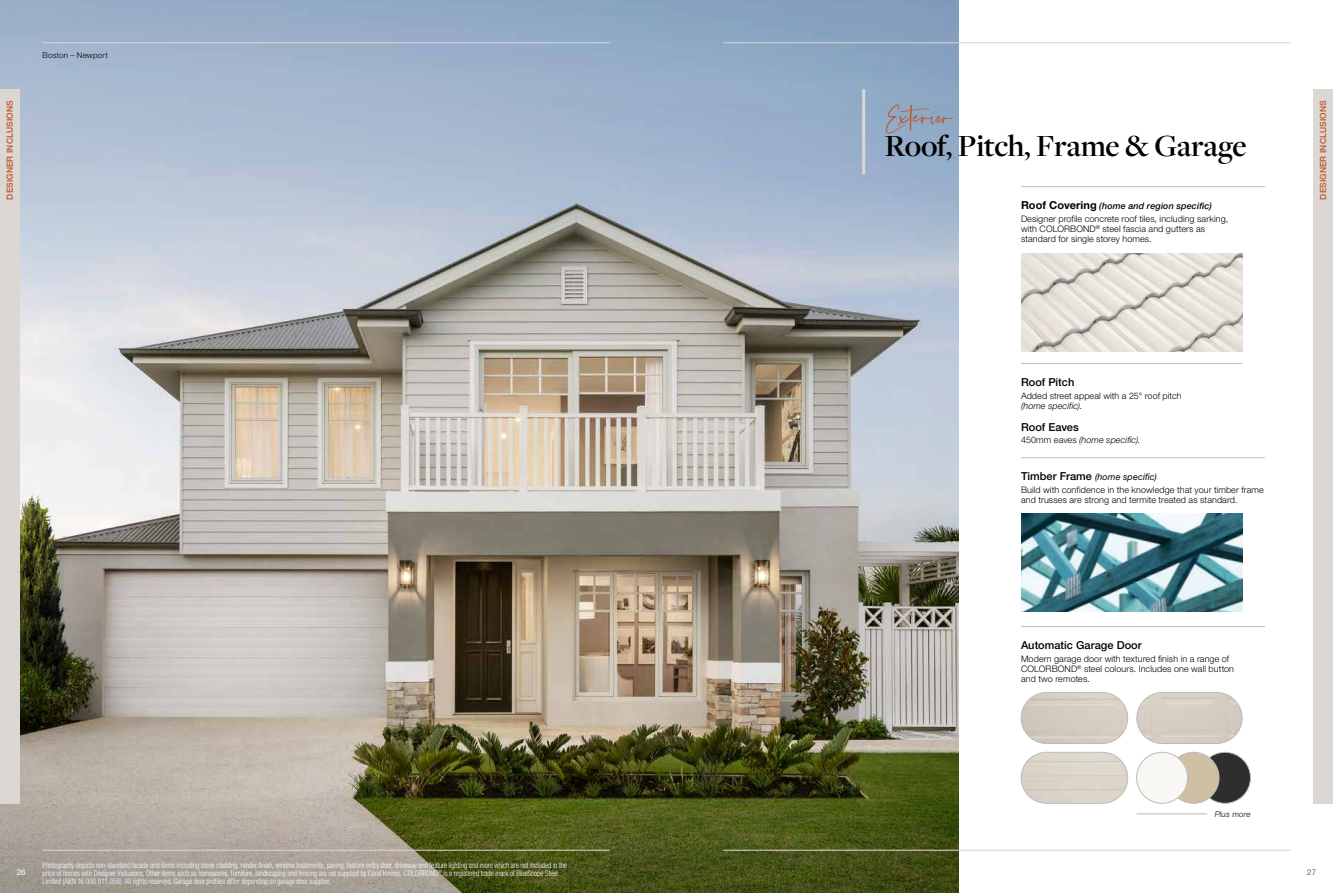
<style>
.page{position:relative;width:1333px;height:893px;background:#fff}
.page>*{position:absolute;margin:0;border:0;box-sizing:border-box;transform-origin:0 0}
.t1{font:600 32px "Freight Disp Pro";letter-spacing:-.01em;color:#000}
.t2{font:32px "Silver South Script";letter-spacing:.01em;color:#bf5127}
.t3{font:500 11px "Helvetica Neue LT Pro";letter-spacing:.005em;color:#000}
.t4{font:300 9px/10px "Helvetica Neue LT Pro";letter-spacing:.01em;color:#000}
.t5{font:italic 300 9px "Helvetica Neue LT Pro";letter-spacing:.01em;color:#000}
.t6{font:500 8.5px "Helvetica Neue LT Pro";letter-spacing:.015em;color:#bf5127}
.t7{font:300 condensed 8px/8px "Helvetica Neue LT Pro";color:#fff;scale:.9 1}
.t8{font:300 8px "Helvetica Neue LT Pro";letter-spacing:.025em;color:#000}
.t9{font:italic 300 8px "Helvetica Neue LT Pro";letter-spacing:.02em;color:#000}
.t10{font:8px "Helvetica Neue LT Pro";color:#fff}
.t11{font:8px "Helvetica Neue LT Pro";color:#636466}
.s1{font-weight:700;font-size:11px}
.s2{font-weight:500;font-style:italic}
.s3{font-style:normal}
.s4{font-weight:500;font-size:11px}
.s5{font-weight:400;font-style:italic}
</style>
<div class="page">
<img style="left:20px;top:167px;width:938px;height:608px">
<svg style="left:0;top:775px;width:958px;height:118px;background:#70724d"></svg>
<hr style="left:1020px;top:186px;width:244px;height:1px;background:#bdbbb8">
<hr style="left:1020px;top:363px;width:222px;height:1px;background:#bdbbb8">
<img style="left:1021px;top:513px;width:221px;height:98px">
<hr style="left:1020px;top:458px;width:244px;height:1px;background:#bdbbb8">
<hr style="left:1020px;top:626px;width:244px;height:1px;background:#bdbbb8">
<hr style="left:862px;top:89px;width:3px;height:85px;background:#dbd7d3">
<hr style="left:723px;top:43px;width:567px;height:1px;background:#dbd7d3">
<hr style="left:43px;top:43px;width:566px;height:1px;background:#dbd7d3">
<hr style="left:723px;top:850px;width:567px;height:1px;background:#dbd7d3">
<hr style="left:43px;top:850px;width:566px;height:1px;background:#dbd7d3">
<div style="left:1020px;top:752px;width:107px;height:51px;border:1px solid #bdbbb8;border-radius:26px"></div>
<div style="left:1136px;top:692px;width:106px;height:52px;border:1px solid #bdbbb8;border-radius:26px"></div>
<div style="left:1020px;top:692px;width:107px;height:52px;border:1px solid #bdbbb8;border-radius:26px"></div>
<hr style="left:1136px;top:814px;width:70px;height:1px;background:#bdbbb8">
<img style="left:1199px;top:752px;width:51px;height:51px;border-radius:26px">
<div style="left:1199px;top:752px;width:51px;height:51px;border:1px solid #bdbbb8;border-radius:50%"></div>
<img style="left:1167px;top:752px;width:51px;height:51px;border-radius:26px">
<div style="left:1167px;top:752px;width:52px;height:51px;border:1px solid #bdbbb8;border-radius:50%"></div>
<div style="left:1136px;top:752px;width:51px;height:51px;background:#f8f7f3;border-radius:26px"></div>
<div style="left:1136px;top:752px;width:51px;height:51px;border:1px solid #bdbbb8;border-radius:50%"></div>
<img style="left:1021px;top:253px;width:221px;height:98px">
<div style="left:1312px;top:89px;width:20px;height:715px;background:#dbd7d3"></div>
<div style="left:0;top:89px;width:20px;height:715px;background:#dbd7d3"></div>
<p class="t8" style="left:43px;top:50px;width:67px">Boston – Newport</p>
<p class="t6" style="left:5px;top:200px;width:101px;rotate:-90deg">DESIGNER INCLUSIONS</p>
<p class="t6" style="left:1317px;top:200px;width:101px;rotate:-90deg">DESIGNER INCLUSIONS</p>
<h1 class="t2" style="left:886px;top:97px;width:67px">Exterior</h1>
<h1 class="t1" style="left:884px;top:125px;width:363px">Roof, Pitch, Frame &amp; Garage</h1>
<p class="t4" style="left:1020px;top:199px;width:209px;line-height:12.8px"><span class="s1">Roof Covering</span> <span class="s2">(home and region specific)<br></span>Designer profile concrete roof tiles, including sarking,</p>
<p class="t4" style="left:1020px;top:223px;width:186px">with COLORBOND<sup>®</sup> steel fascia and gutters as standard for single storey homes.</p>
<h2 class="t3" style="left:1020px;top:375px;width:55px">Roof Pitch</h2>
<p class="t4" style="left:1020px;top:390px;width:162px">Added street appeal with a 25° roof pitch</p>
<p class="t5" style="left:1020px;top:400px;width:63px">(home specific).</p>
<h2 class="t3" style="left:1020px;top:420px;width:59px">Roof Eaves</h2>
<p class="t5" style="left:1020px;top:435px;width:121px"><span class="s3">450mm eaves</span> (home specific).</p>
<p class="t4" style="left:1020px;top:470px;width:244px;line-height:12.8px"><span class="s4">Timber Frame</span> <span class="s5">(home specific)<br></span>Build with confidence in the knowledge that your timber frame</p>
<p class="t4" style="left:1020px;top:494px;width:218px">and trusses are strong and termite treated as standard.</p>
<h2 class="t3" style="left:1020px;top:638px;width:122px">Automatic Garage Door</h2>
<p class="t4" style="left:1020px;top:653px;width:215px">Modern garage door with textured finish in a range of<br>COLORBOND<sup>®</sup> steel colours. Includes one wall button and two remotes.</p>
<p class="t9" style="left:1214px;top:809px;width:37px">Plus more</p>
<p class="t7" style="left:43px;top:861px;width:584px">Photography depicts non-standard facade and items including stone cladding, render finish, window treatments, paving, feature entry door, driveway and feature lighting and more which are not included in the price of homes with Designer Inclusions. Other items such as homewares, furniture, landscaping and fencing are not supplied by Coral Homes. COLORBOND<sup>®</sup> is a registered trade mark of BlueScope Steel<br>Limited (ABN 16 000 011 058). All rights reserved. Garage door profiles differ depending on garage door supplier.</p>
<p class="t10" style="left:17px;top:867px;width:10px">26</p>
<p class="t11" style="left:1307px;top:867px;width:10px">27</p>
</div>
